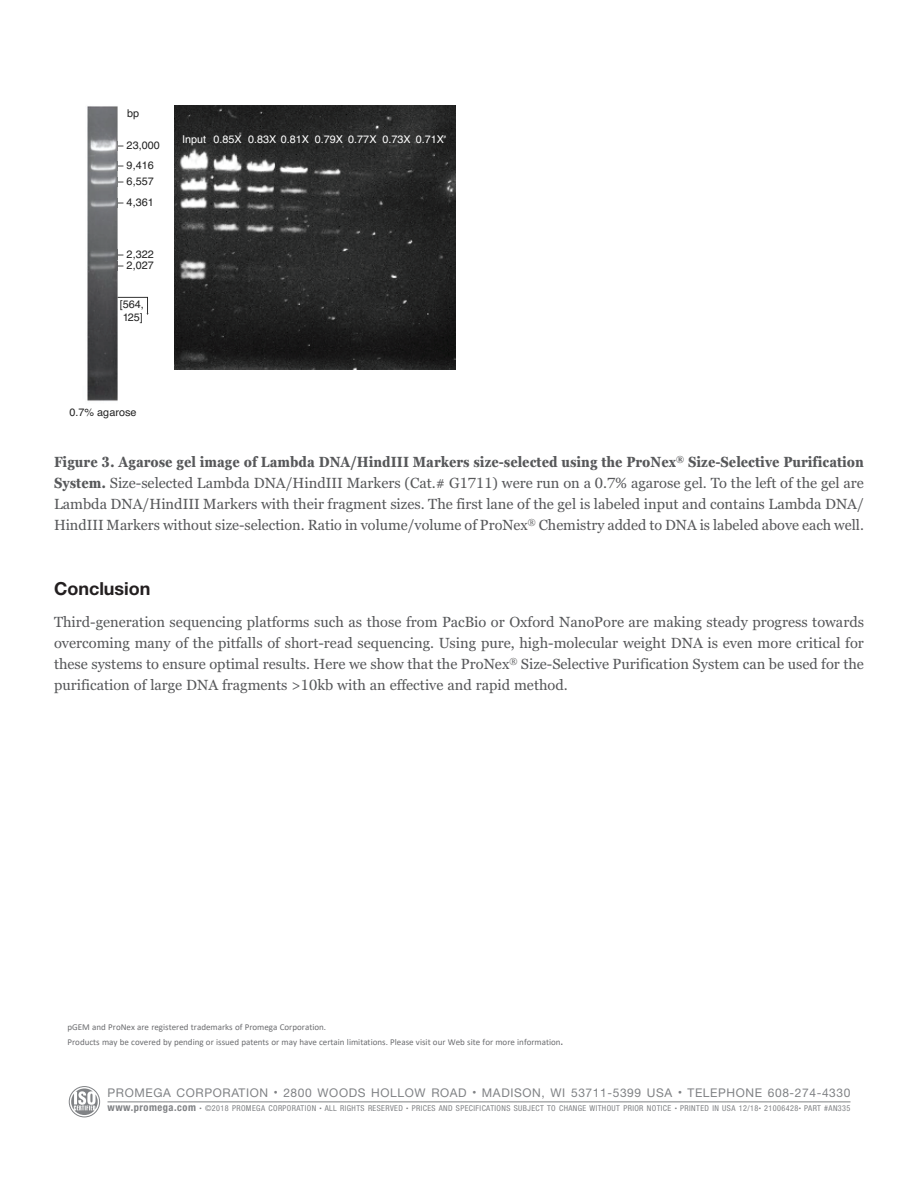
<style>
.page{position:relative;width:918px;height:1188px;background:#fff}
.page>*{position:absolute;margin:0;border:0;box-sizing:border-box;transform-origin:0 0}
.Body{font:700 18px "Helvetica Neue LT Std";color:#231f20}
.Body-2{font:14.7px/21px "Georgia Pro";color:#57585a;text-align:justify}
.t1{font:12px "Helvetica Neue LT Std";letter-spacing:.05em;color:#808285}
.t2{font:10.8px "Helvetica";color:#fff}
.t3{font:10.8px/12.9px "Helvetica";color:#212121}
.t4{font:700 condensed 10.5px "Helvetica Neue LT Std";letter-spacing:.05em;color:#808285}
.Disclaimers{font:9px "Calibri";color:#6c6d70}
.t5{font:condensed 8.1px "Helvetica Neue LT Std";letter-spacing:.05em;color:#808285}
.s1{color:#848385}
.s2{color:#787a7b}
.s3{color:#7e8181}
.s4{color:#6d7071}
.s5{color:#626465}
.s6{color:#5f5f62}
.s7{font-weight:700;font-stretch:condensed}
.s8{font-family:"Helvetica Neue LT Std";font-weight:700;font-stretch:condensed}
.s9{font-size:4.65px}
</style>
<div class="page">
<hr style="left:108px;top:1102px;width:742px;height:1px;background:#808285">
<div style="left:69px;top:1086px;width:31px;height:31px;border:1px solid #808285;border-radius:50%"></div>
<svg style="left:71px;top:1088px;width:27px;height:27px"></svg>
<img style="left:175px;top:106px;width:280px;height:264px">
<svg style="left:118px;top:297px;width:31px;height:18px"></svg>
<img style="left:87px;top:106px;width:31px;height:295px">
<p class="t3" style="left:127px;top:107px;width:14px">bp</p>
<p class="t3" style="left:118px;top:139px;width:44px"><span class="s1">–</span> 23,000</p>
<p class="t3" style="left:118px;top:159px;width:38px"><span class="s2">–</span> 9,416</p>
<p class="t3" style="left:118px;top:175px;width:38px"><span class="s3">–</span> 6,557</p>
<p class="t3" style="left:118px;top:196px;width:38px"><span class="s4">–</span> 4,361</p>
<p class="t3" style="left:118px;top:248px;width:38px"><span class="s5">–</span> 2,322</p>
<p class="t3" style="left:118px;top:259px;width:38px"><span class="s6">–</span> 2,027</p>
<p class="t3" style="left:120px;top:298px;width:26px">[564,<br>125]</p>
<p class="t2" style="left:213px;top:131px;width:232px">0.85X0.9x0.83X0.88x0.81X0.86x0.79X 0.77X 0.73X 0.71X</p>
<p class="t2" style="left:182px;top:131px;width:45px">Input0.92x</p>
<p class="t3" style="left:69px;top:406px;width:69px">0.7% agarose</p>
<p class="Body-2" style="left:54px;top:452px;width:812px"><span class="s7">Figure 3. Agarose gel image of Lambda DNA/HindIII Markers size-selected using the ProNex</span><sup>®</sup> <span class="s7">Size-Selective Purification System.</span> Size-selected Lambda DNA/HindIII Markers (Cat.# G1711) were run on a 0.7% agarose gel. To the left of the gel are Lambda DNA/HindIII Markers with their fragment sizes. The first lane of the gel is labeled input and contains Lambda DNA/ HindIII Markers without size-selection. Ratio in volume/volume of ProNex<sup>®</sup> Chemistry added to DNA is labeled above each well.</p>
<p class="Body" style="left:54px;top:577px;width:98px">Conclusion</p>
<p class="Body-2" style="left:54px;top:612px;width:812px">Third-generation sequencing platforms such as those from PacBio or Oxford NanoPore are making steady progress towards overcoming many of the pitfalls of short-read sequencing. Using pure, high-molecular weight DNA is even more critical for these systems to ensure optimal results. Here we show that the ProNex<sup>®</sup> Size-Selective Purification System can be used for the purification of large DNA fragments &gt;10kb with an effective and rapid method.</p>
<p class="Disclaimers" style="left:68px;top:1020px;width:260px">pGEM and ProNex are registered trademarks of Promega Corporation.</p>
<p class="Disclaimers" style="left:68px;top:1035px;width:497px">Products may be covered by pending or issued patents or may have certain limitations. Please visit our Web site for more information<span class="s8">.</span></p>
<p class="t1" style="left:108px;top:1086px;width:744px">PROMEGA CORPORATION <sup>•</sup> 2800 WOODS HOLLOW ROAD <sup>•</sup> MADISON, WI 53711-5399 USA <sup>•</sup> TELEPHONE 608-274-4330</p>
<p class="t4" style="left:108px;top:1101px;width:90px">www.promega.com</p>
<p class="t5" style="left:200px;top:1104px;width:652px"><span class="s9">•</span> ©2018 PROMEGA CORPORATION <span class="s9">•</span> ALL RIGHTS RESERVED <span class="s9">•</span> PRICES AND SPECIFICATIONS SUBJECT TO CHANGE WITHOUT PRIOR NOTICE <span class="s9">•</span> PRINTED IN USA 12/18<span class="s9">•</span> 21006428<span class="s9">•</span> PART #AN335</p>
</div>
